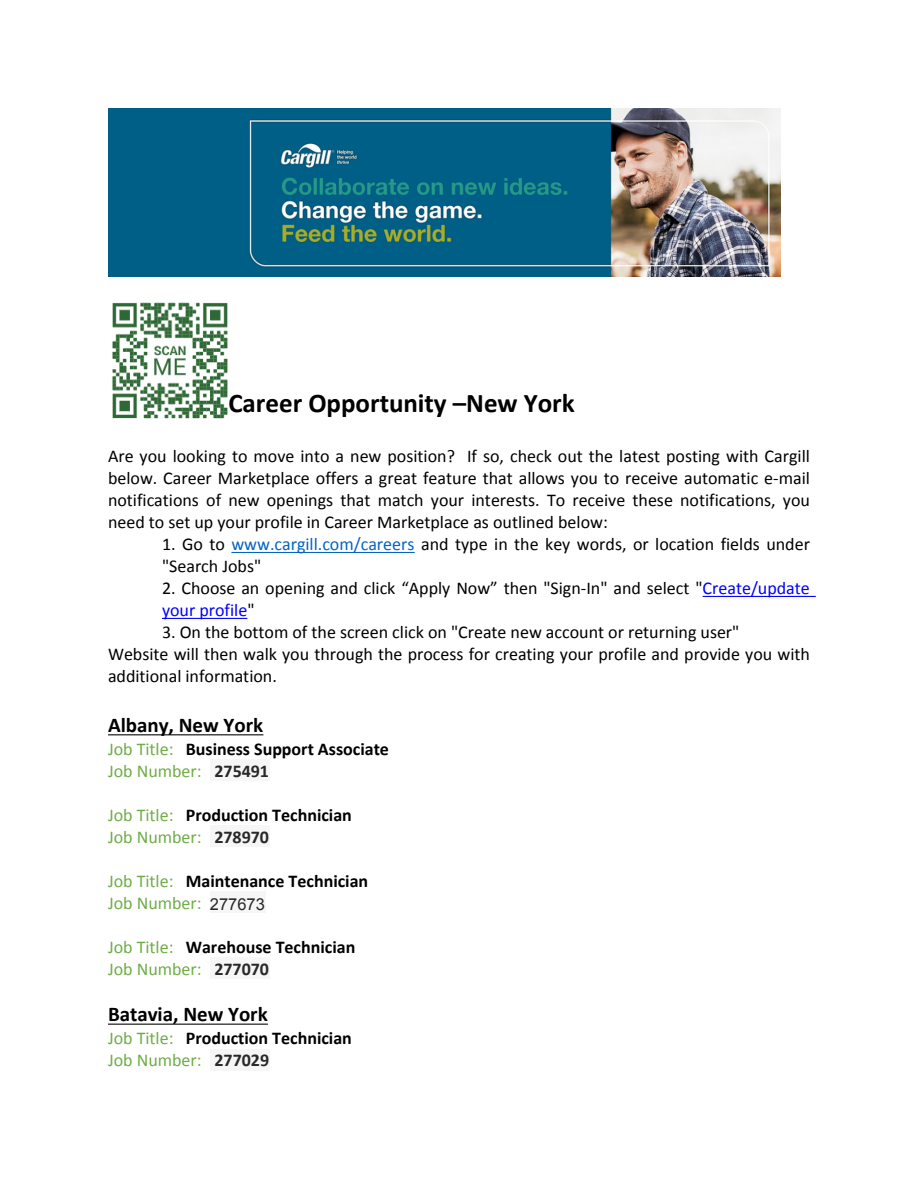
<style>
.page{position:relative;width:918px;height:1188px;background:#fff}
.page>*{position:absolute;margin:0;border:0;box-sizing:border-box;transform-origin:0 0}
.t1{font:700 27px "Calibri";color:#000}
.t2{font:700 21px "Calibri";color:#000}
.t3{font:18px/21.9px "Calibri";color:#000}
.t4{font:700 18px/21.9px "Calibri";color:#000}
.t5{font:18px/21.9px "Calibri";color:#6ead46}
.s1{color:#0563c1}
.s2{color:#00f}
.s3{font-weight:400;color:#6ead46}
.s4{color:#282828}
.s5{font-family:"Arial";font-weight:400;font-size:16.5px;color:#282828}
.s6{font-weight:700;color:#000}
.s7{font-weight:700;color:#282828}
</style>
<div class="page">
<img style="left:108px;top:108px;width:672px;height:168px">
<img style="left:112px;top:302px;width:116px;height:117px">
<hr style="left:231px;top:552px;width:184px;height:1px;background:#0563c1">
<hr style="left:703px;top:596px;width:113px;height:1px;background:#00f">
<hr style="left:162px;top:618px;width:85px;height:1px;background:#00f">
<hr style="left:108px;top:734px;width:155px;height:1px;background:#000">
<div style="left:210px;top:759px;width:5px;height:22px;background:#f6f6f6"></div>
<div style="left:214px;top:759px;width:10px;height:22px;background:#f6f6f6"></div>
<div style="left:224px;top:759px;width:46px;height:22px;background:#f6f6f6"></div>
<div style="left:210px;top:825px;width:5px;height:22px;background:#f6f6f6"></div>
<div style="left:214px;top:825px;width:56px;height:22px;background:#f6f6f6"></div>
<div style="left:210px;top:891px;width:56px;height:22px;background:#f6f6f6"></div>
<div style="left:210px;top:957px;width:5px;height:22px;background:#f6f6f6"></div>
<div style="left:214px;top:957px;width:56px;height:22px;background:#f6f6f6"></div>
<hr style="left:108px;top:1024px;width:55px;height:1px;background:#000">
<hr style="left:163px;top:1024px;width:105px;height:1px;background:#000">
<div style="left:210px;top:1049px;width:5px;height:22px;background:#f6f6f6"></div>
<div style="left:214px;top:1049px;width:19px;height:22px;background:#f6f6f6"></div>
<div style="left:233px;top:1049px;width:28px;height:22px;background:#f6f6f6"></div>
<div style="left:260px;top:1049px;width:10px;height:22px;background:#f6f6f6"></div>
<h1 class="t1" style="left:228px;top:392px;width:348px">Career Opportunity –New York</h1>
<p class="t3" style="left:108px;top:446px;width:703px;text-align:justify">Are you looking to move into a new position? If so, check out the latest posting with Cargill below. Career Marketplace offers a great feature that allows you to receive automatic e-mail notifications of new openings that match your interests. To receive these notifications, you need to set up your profile in Career Marketplace as outlined below:</p>
<p class="t3" style="left:162px;top:534px;width:649px">1. Go to <span class="s1">www.cargill.com/careers</span> and type in the key words, or location fields under "Search Jobs"</p>
<p class="t3" style="left:162px;top:578px;width:649px">2. Choose an opening and click “Apply Now” then "Sign-In" and select "<span class="s2">Create/update your profile</span>"</p>
<p class="t3" style="left:108px;top:622px;width:703px;text-indent:54px">3. On the bottom of the screen click on "Create new account or returning user"<br>Website will then walk you through the process for creating your profile and provide you with additional information.</p>
<p class="t2" style="left:108px;top:716px;width:157px">Albany, New York</p>
<p class="t4" style="left:108px;top:739px;width:282px"><span class="s3">Job Title:</span> Business Support Associate<br><span class="s3">Job Number:</span> <span class="s4">275491</span></p>
<p class="t4" style="left:108px;top:805px;width:245px"><span class="s3">Job Title:</span> Production Technician<br><span class="s3">Job Number:</span> <span class="s4">278970</span></p>
<p class="t4" style="left:108px;top:871px;width:262px"><span class="s3">Job Title:</span> Maintenance Technician<br><span class="s3">Job Number:</span> <span class="s5">277673</span></p>
<p class="t5" style="left:108px;top:937px;width:249px">Job Title: <span class="s6">Warehouse Technician<br></span>Job Number: <span class="s7">277070</span></p>
<p class="t2" style="left:108px;top:1006px;width:161px">Batavia, New York</p>
<p class="t4" style="left:108px;top:1029px;width:245px"><span class="s3">Job Title:</span> Production Technician<br><span class="s3">Job Number:</span> <span class="s4">277029</span></p>
</div>
